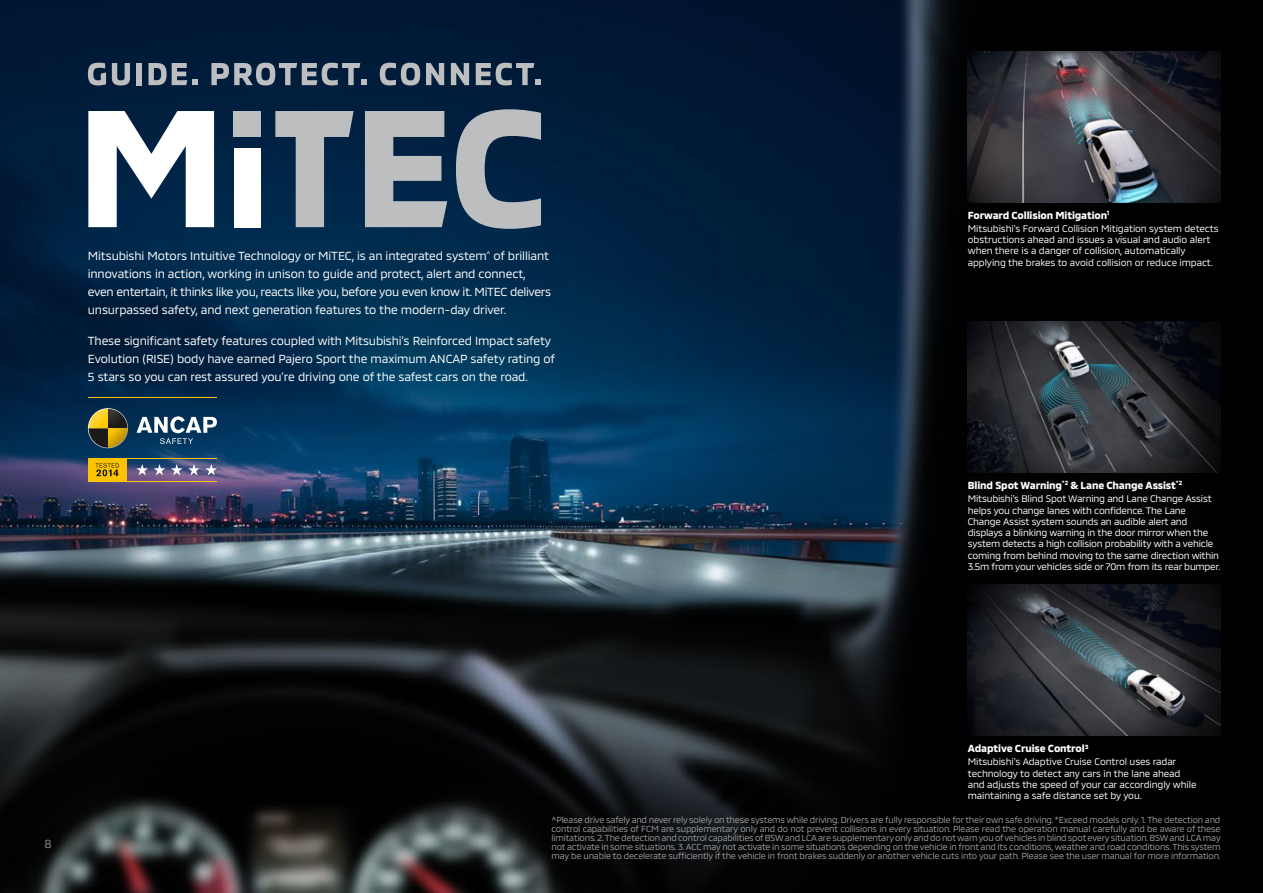
<style>
.page{position:relative;width:1263px;height:893px;background:#fff}
.page>*{position:absolute;margin:0;border:0;box-sizing:border-box;transform-origin:0 0}
.t1{font:12px/18px "MMC";letter-spacing:-.01em;color:#fff}
.t2{font:12px "MMC";color:#878786}
.t3{font:700 10.5px "MMC";letter-spacing:-.01em;color:#fff}
.t4{font:9.75px/11.2px "MMC";letter-spacing:-.02em;color:#fff}
.t5{font:9px/9px "MMC";letter-spacing:-.02em;color:#9d9d9c;text-align:justify}
</style>
<div class="page">
<img style="left:0;top:0;width:1263px;height:893px">
<img style="left:968px;top:321px;width:252px;height:133px">
<div style="left:89px;top:458px;width:38px;height:23px;background:#fdc300"></div>
<hr style="left:89px;top:458px;width:128px;height:1px;background:#fdc300">
<hr style="left:89px;top:481px;width:128px;height:1px;background:#fdc300">
<hr style="left:89px;top:397px;width:128px;height:1px;background:#fdc300">
<svg style="left:136px;top:464px;width:12px;height:11px"></svg>
<svg style="left:154px;top:464px;width:11px;height:11px"></svg>
<svg style="left:171px;top:464px;width:11px;height:11px"></svg>
<svg style="left:188px;top:464px;width:29px;height:11px"></svg>
<svg style="left:88px;top:408px;width:40px;height:40px"></svg>
<svg style="left:89px;top:409px;width:38px;height:39px"></svg>
<svg style="left:137px;top:416px;width:80px;height:28px"></svg>
<svg style="left:96px;top:463px;width:23px;height:13px"></svg>
<svg style="left:88px;top:111px;width:126px;height:116px"></svg>
<div style="left:234px;top:148px;width:26px;height:79px;background:#fff"></div>
<svg style="left:275px;top:111px;width:79px;height:116px;background:#5d7183"></svg>
<svg style="left:365px;top:111px;width:82px;height:116px;background:#8e98a2"></svg>
<svg style="left:456px;top:109px;width:85px;height:120px;background:#697989"></svg>
<div style="left:233px;top:111px;width:28px;height:26px;background:#bcbec0"></div>
<svg style="left:88px;top:63px;width:18px;height:22px"></svg>
<svg style="left:112px;top:63px;width:18px;height:22px"></svg>
<div style="left:136px;top:63px;width:6px;height:22px;background:#bcbec0"></div>
<svg style="left:149px;top:63px;width:49px;height:22px"></svg>
<svg style="left:211px;top:63px;width:156px;height:22px;background:#5c6b7b"></svg>
<svg style="left:380px;top:63px;width:40px;height:22px"></svg>
<svg style="left:426px;top:63px;width:18px;height:22px"></svg>
<svg style="left:451px;top:63px;width:18px;height:22px"></svg>
<svg style="left:476px;top:63px;width:65px;height:22px"></svg>
<svg style="left:941px;top:454px;width:303px;height:143px;background:#070707"></svg>
<img style="left:968px;top:51px;width:252px;height:152px">
<img style="left:968px;top:584px;width:252px;height:152px">
<p class="t1" style="left:88px;top:245px;width:465px">Mitsubishi Motors Intuitive Technology or MiTEC, is an integrated system<sup>^</sup> of brilliant innovations in action, working in unison to guide and protect, alert and connect, even entertain, it thinks like you, reacts like you, before you even know it. MiTEC delivers unsurpassed safety, and next generation features to the modern-day driver.</p>
<p class="t1" style="left:88px;top:330px;width:469px">These significant safety features coupled with Mitsubishi’s Reinforced Impact safety<br>Evolution (RISE) body have earned Pajero Sport the maximum ANCAP safety rating of<br>5 stars so you can rest assured you’re driving one of the safest cars on the road.</p>
<p class="t3" style="left:968px;top:207px;width:143px">Forward Collision Mitigation<sup>1</sup></p>
<p class="t4" style="left:968px;top:222px;width:252px">Mitsubishi’s Forward Collision Mitigation system detects obstructions ahead and issues a visual and audio alert when there is a danger of collision, automatically applying the brakes to avoid collision or reduce impact.</p>
<p class="t3" style="left:968px;top:477px;width:216px">Blind Spot Warning<sup>*2</sup> &amp; Lane Change Assist<sup>*2</sup></p>
<p class="t4" style="left:968px;top:492px;width:254px">Mitsubishi’s Blind Spot Warning and Lane Change Assist helps you change lanes with confidence. The Lane Change Assist system sounds an audible alert and displays a blinking warning in the door mirror when the system detects a high collision probability with a vehicle coming from behind moving to the same direction within 3.5m from your vehicles side or 70m from its rear bumper.</p>
<h1 class="t2" style="left:45px;top:834px;width:9px">8</h1>
<p class="t3" style="left:968px;top:740px;width:122px">Adaptive Cruise Control<sup>3</sup></p>
<p class="t4" style="left:968px;top:755px;width:230px">Mitsubishi’s Adaptive Cruise Control uses radar technology to detect any cars in the lane ahead and adjusts the speed of your car accordingly while maintaining a safe distance set by you.</p>
<p class="t5" style="left:551px;top:814px;width:671px">^Please drive safely and never rely solely on these systems while driving. Drivers are fully responsible for their own safe driving. *Exceed models only. 1. The detection and control capabilities of FCM are supplementary only and do not prevent collisions in every situation. Please read the operation manual carefully and be aware of these limitations. 2. The detection and control capabilities of BSW and LCA are supplementary only and do not warn you of vehicles in blind spot every situation. BSW and LCA may not activate in some situations. 3. ACC may not activate in some situations depending on the vehicle in front and its conditions, weather and road conditions. This system may be unable to decelerate sufficiently if the vehicle in front brakes suddenly or another vehicle cuts into your path. Please see the user manual for more information.</p>
</div>
